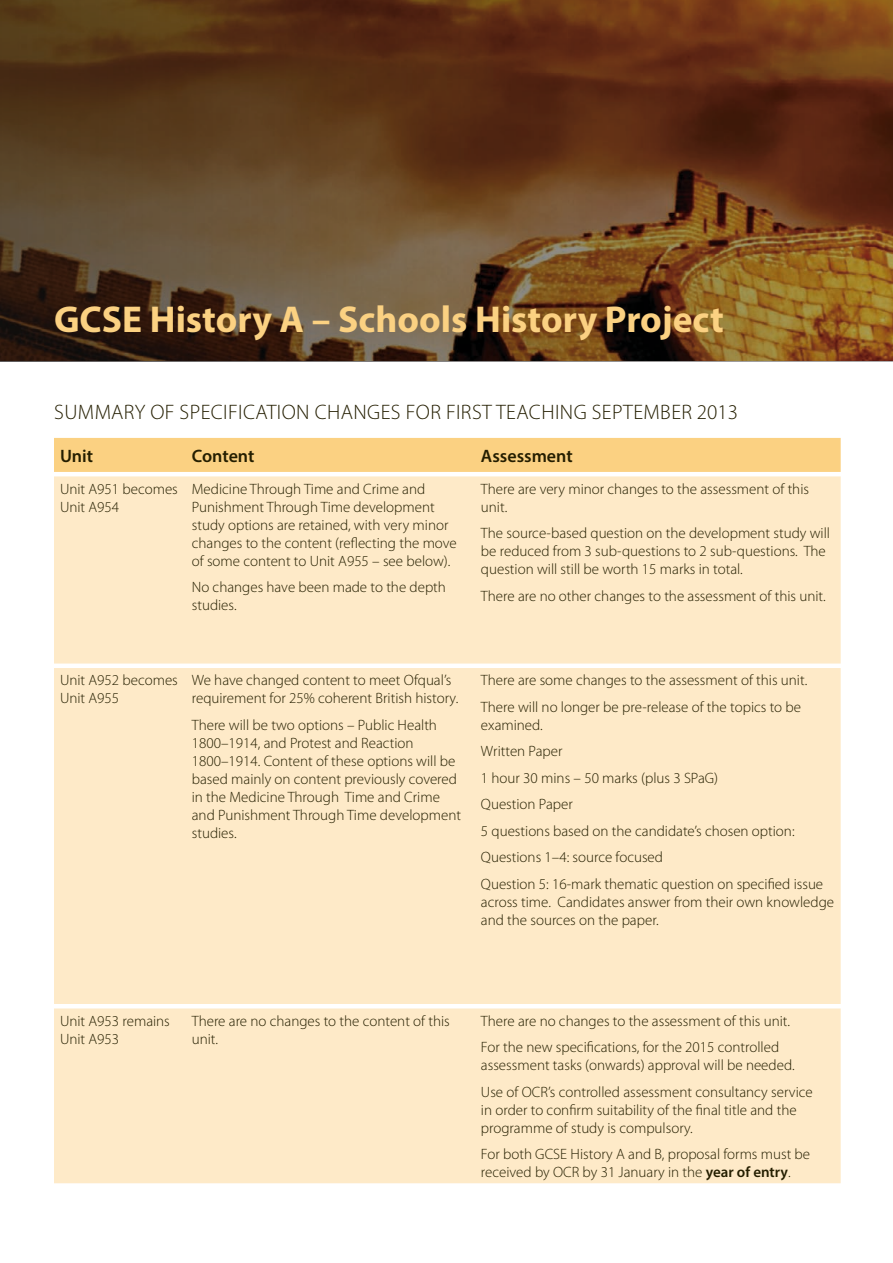
<style>
.page{position:relative;width:893px;height:1263px;background:#fff}
.page>*{position:absolute;margin:0;border:0;box-sizing:border-box;transform-origin:0 0}
.t1{font:700 37.5px "Myriad Pro";color:#fbd182}
.t2{font:300 21px "Myriad Pro";letter-spacing:.02em;color:#241e00}
.t3{font:600 18px "Myriad Pro";color:#241e00}
.t4{font:300 15px/18px "Myriad Pro";color:#241e00}
.s1{font-weight:600}
</style>
<div class="page">
<svg style="left:0;top:0;width:893px;height:361px;background:#613d1f"></svg>
<div style="left:54px;top:438px;width:787px;height:34px;background:#fbd182"></div>
<div style="left:54px;top:476px;width:787px;height:707px;background:#feeac8"></div>
<p class="t1" style="left:54px;top:295px;width:671px">GCSE History A – Schools History Project</p>
<p class="t2" style="left:54px;top:401px;width:685px">SUMMARY OF SPECIFICATION CHANGES FOR FIRST TEACHING SEPTEMBER 2013</p>
<p class="t3" style="left:60px;top:444px;width:35px">Unit</p>
<p class="t3" style="left:192px;top:444px;width:64px">Content</p>
<p class="t3" style="left:481px;top:444px;width:93px">Assessment</p>
<p class="t4" style="left:60px;top:480px;width:119px">Unit A951 becomes<br>Unit A954</p>
<p class="t4" style="left:192px;top:480px;width:266px">Medicine Through Time and Crime and Punishment Through Time development study options are retained, with very minor changes to the content (reflecting the move of some content to Unit A955 – see below).</p>
<p class="t4" style="left:192px;top:578px;width:256px">No changes have been made to the depth studies.</p>
<p class="t4" style="left:481px;top:480px;width:330px">There are very minor changes to the assessment of this unit.</p>
<p class="t4" style="left:481px;top:524px;width:351px">The source-based question on the development study will be reduced from 3 sub-questions to 2 sub-questions. The question will still be worth 15 marks in total.</p>
<p class="t4" style="left:481px;top:587px;width:346px">There are no other changes to the assessment of this unit.</p>
<p class="t4" style="left:60px;top:671px;width:119px">Unit A952 becomes<br>Unit A955</p>
<p class="t4" style="left:192px;top:671px;width:268px">We have changed content to meet Ofqual’s requirement for 25% coherent British history.</p>
<p class="t4" style="left:192px;top:716px;width:271px">There will be two options – Public Health 1800–1914, and Protest and Reaction 1800–1914. Content of these options will be based mainly on content previously covered in the Medicine Through Time and Crime and Punishment Through Time development studies.</p>
<p class="t4" style="left:481px;top:671px;width:328px">There are some changes to the assessment of this unit.</p>
<p class="t4" style="left:481px;top:698px;width:322px">There will no longer be pre-release of the topics to be examined.</p>
<p class="t4" style="left:481px;top:742px;width:83px">Written Paper</p>
<p class="t4" style="left:481px;top:769px;width:239px">1 hour 30 mins – 50 marks (plus 3 SPaG)</p>
<p class="t4" style="left:481px;top:795px;width:93px">Question Paper</p>
<p class="t4" style="left:481px;top:822px;width:315px">5 questions based on the candidate’s chosen option:</p>
<p class="t4" style="left:481px;top:848px;width:184px">Questions 1–4: source focused</p>
<p class="t4" style="left:481px;top:875px;width:355px">Question 5: 16-mark thematic question on specified issue across time. Candidates answer from their own knowledge and the sources on the paper.</p>
<p class="t4" style="left:60px;top:1012px;width:111px">Unit A953 remains<br>Unit A953</p>
<p class="t4" style="left:192px;top:1012px;width:260px">There are no changes to the content of this unit.</p>
<p class="t4" style="left:481px;top:1012px;width:311px">There are no changes to the assessment of this unit.</p>
<p class="t4" style="left:481px;top:1038px;width:315px">For the new specifications, for the 2015 controlled assessment tasks (onwards) approval will be needed.</p>
<p class="t4" style="left:481px;top:1083px;width:333px">Use of OCR’s controlled assessment consultancy service in order to confirm suitability of the final title and the programme of study is compulsory.</p>
<p class="t4" style="left:481px;top:1145px;width:331px">For both GCSE History A and B, proposal forms must be received by OCR by 31 January in the <span class="s1">year of entry</span>.</p>
</div>
